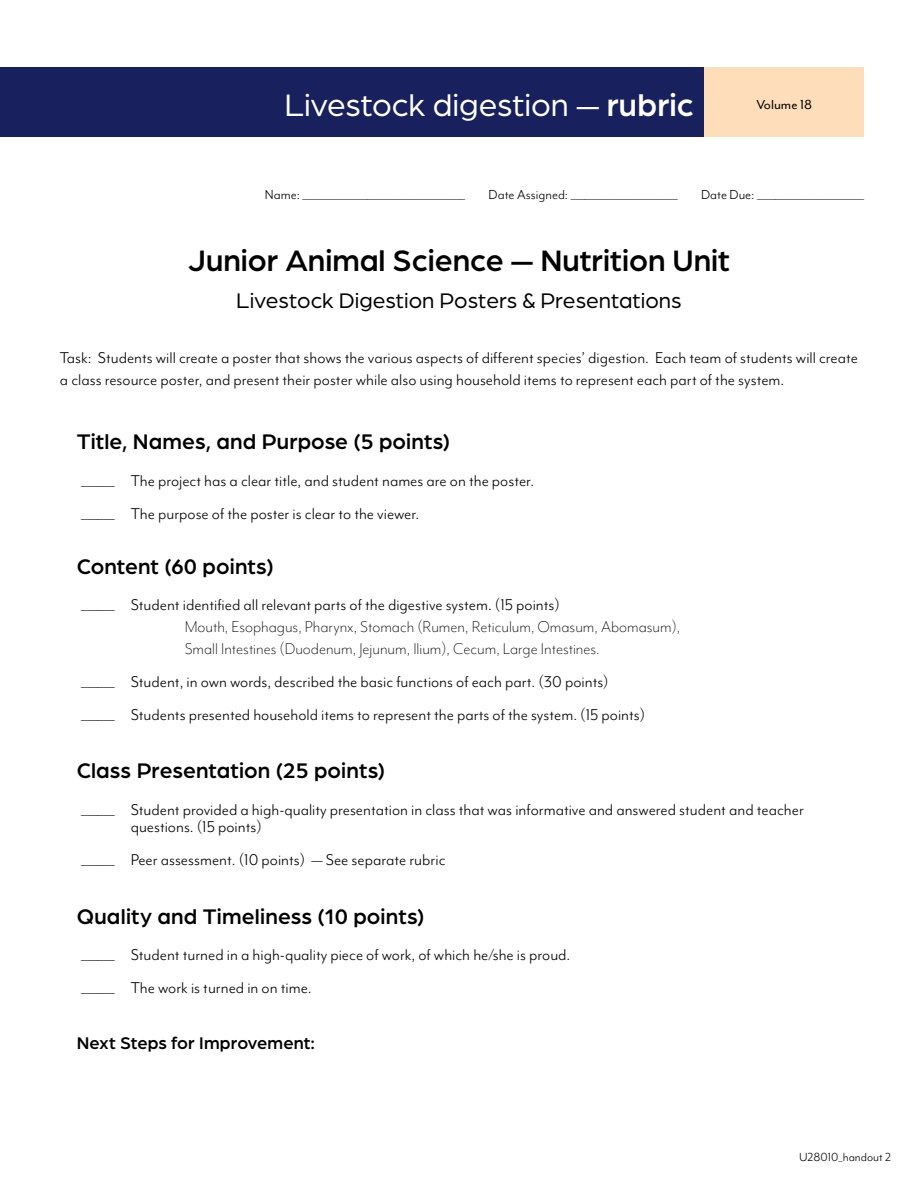
<style>
.page{position:relative;width:918px;height:1188px;background:#fff}
.page>*{position:absolute;margin:0;border:0;box-sizing:border-box;transform-origin:0 0}
.t1{font:33px "Arboria";letter-spacing:-.005em;color:#fff}
.t2{font:500 31.5px "Arboria";color:#000}
.t3{font:500 22.5px "Arboria";letter-spacing:.005em;color:#000}
.t4{font:22.5px "Arboria";color:#000}
.t5{font:18px/33px "Mr Eaves Mod OT";color:#000}
.t6{font:300 18px/21.6px "Mr Eaves Mod OT";color:#000}
.t7{font:500 18px "Arboria";letter-spacing:.005em;color:#000}
.t8{font:15px "Mr Eaves Mod OT";color:#000}
.t9{font:15px "Mr Eaves Mod OT";color:#000}
.t10{font:13.5px "Mr Eaves Mod OT";color:#000}
.s1{font-weight:500}
</style>
<div class="page">
<div style="left:0;top:68px;width:705px;height:69px;background:#18205d"></div>
<div style="left:705px;top:68px;width:159px;height:69px;background:#feddbb"></div>
<h1 class="t1" style="left:284px;top:84px;width:411px">Livestock digestion — <span class="s1">rubric</span></h1>
<p class="t9" style="left:757px;top:96px;width:57px">Volume 18</p>
<p class="t8" style="left:265px;top:187px;width:202px">Name: ___________________________________</p>
<p class="t8" style="left:489px;top:187px;width:190px">Date Assigned: _______________________</p>
<p class="t8" style="left:701px;top:187px;width:164px">Date Due: _______________________</p>
<h2 class="t2" style="left:188px;top:239px;width:544px">Junior Animal Science — Nutrition Unit</h2>
<p class="t4" style="left:236px;top:286px;width:447px">Livestock Digestion Posters &amp; Presentations</p>
<p class="t5" style="left:60px;top:347px;width:800px;line-height:21.6px">Task: Students will create a poster that shows the various aspects of different species’ digestion. Each team of students will create a class resource poster, and present their poster while also using household items to represent each part of the system.</p>
<p class="t3" style="left:77px;top:426px;width:375px">Title, Names, and Purpose (5 points)</p>
<p class="t5" style="left:81px;top:464px;width:455px">______ The project has a clear title, and student names are on the poster. ______ The purpose of the poster is clear to the viewer.</p>
<p class="t3" style="left:77px;top:551px;width:199px">Content (60 points)</p>
<p class="t5" style="left:81px;top:589px;width:480px">______ Student identified all relevant parts of the digestive system. (15 points)</p>
<p class="t6" style="left:185px;top:616px;width:497px">Mouth, Esophagus, Pharynx, Stomach (Rumen, Reticulum, Omasum, Abomasum),<br>Small Intestines (Duodenum, Jejunum, Ilium), Cecum, Large Intestines.</p>
<p class="t5" style="left:81px;top:665px;width:566px">______ Student, in own words, described the basic functions of each part. (30 points) ______ Students presented household items to represent the parts of the system. (15 points)</p>
<p class="t3" style="left:77px;top:756px;width:310px">Class Presentation (25 points)</p>
<p class="t5" style="left:131px;top:802px;width:675px;line-height:16.5px;text-indent:-49px">______ Student provided a high-quality presentation in class that was informative and answered student and teacher questions. (15 points)</p>
<p class="t5" style="left:81px;top:843px;width:366px">______ Peer assessment. (10 points) — See separate rubric</p>
<p class="t3" style="left:77px;top:901px;width:349px">Quality and Timeliness (10 points)</p>
<p class="t5" style="left:81px;top:939px;width:491px">______ Student turned in a high-quality piece of work, of which he/she is proud. ______ The work is turned in on time.</p>
<p class="t7" style="left:77px;top:1031px;width:240px">Next Steps for Improvement:</p>
<p class="t10" style="left:799px;top:1150px;width:93px">U28010_handout 2</p>
</div>
